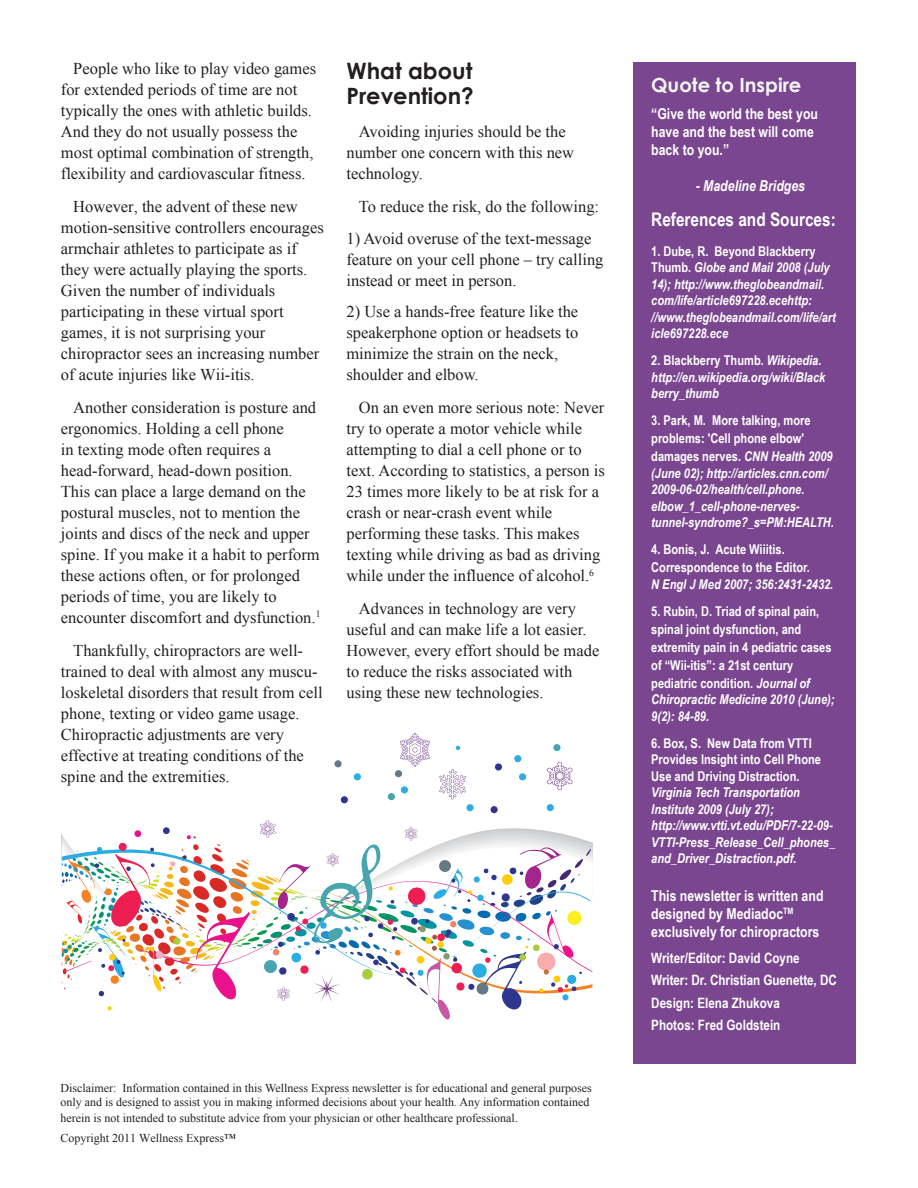
<style>
.page{position:relative;width:918px;height:1188px;background:#fff}
.page>*{position:absolute;margin:0;border:0;box-sizing:border-box;transform-origin:0 0}
.t1{font:700 22.5px/25.5px "Century Gothic";color:#231f20}
.t2{font:700 19.5px "Century Gothic";color:#f5f5f5}
.t3{font:700 18.75px "Arial Narrow";color:#fff}
.t4{font:16.5px/21px "Times New Roman";color:#231f20}
.t5{font:700 15px/18px "Arial Narrow";color:#fff}
.t6{font:italic 700 15px "Arial Narrow";color:#fff}
.t7{font:700 14.25px/22.5px "Arial Narrow";color:#fff}
.t8{font:italic 700 13.5px/16.5px "Arial Narrow";color:#fff}
.t9{font:700 13.5px/18px "Arial Narrow";color:#fff}
.t10{font:12px/13.5px "Times New Roman";color:#231f20}
.s1{font-size:13.5px}
.s2{font-style:normal}
.s3{font-style:italic}
</style>
<div class="page">
<div style="left:633px;top:62px;width:223px;height:1001px;background:#7a468f"></div>
<div style="left:354px;top:773px;width:7px;height:7px;background:#2bace2;border-radius:50%"></div>
<div style="left:401px;top:786px;width:7px;height:7px;background:#2bace2;border-radius:50%"></div>
<div style="left:395px;top:770px;width:7px;height:7px;background:#657984;border-radius:50%"></div>
<div style="left:388px;top:793px;width:7px;height:7px;background:#48a5ae;border-radius:50%"></div>
<div style="left:491px;top:806px;width:7px;height:7px;background:#2e3690;border-radius:50%"></div>
<svg style="left:456px;top:746px;width:4px;height:4px"></svg>
<div style="left:466px;top:804px;width:8px;height:7px;background:#2bace2;border-radius:50%"></div>
<div style="left:495px;top:763px;width:7px;height:8px;background:#2e3690;border-radius:50%"></div>
<div style="left:519px;top:773px;width:7px;height:7px;background:#2bace2;border-radius:50%"></div>
<div style="left:341px;top:796px;width:7px;height:7px;background:#2e3690;border-radius:50%"></div>
<div style="left:553px;top:744px;width:7px;height:7px;background:#48a5ae;border-radius:50%"></div>
<div style="left:547px;top:804px;width:7px;height:7px;background:#2bace2;border-radius:50%"></div>
<div style="left:334px;top:760px;width:8px;height:7px;background:#657984;border-radius:50%"></div>
<div style="left:514px;top:755px;width:7px;height:7px;background:#2bace2;border-radius:50%"></div>
<svg style="left:439px;top:769px;width:27px;height:30px"></svg>
<svg style="left:400px;top:733px;width:30px;height:34px"></svg>
<svg style="left:547px;top:762px;width:26px;height:28px"></svg>
<svg style="left:62px;top:820px;width:529px;height:200px"></svg>
<p class="t4" style="left:61px;top:57px;width:257px;text-indent:12px">People who like to play video games for extended periods of time are not typically the ones with athletic builds.<br>And they do not usually possess the most optimal combination of strength, flexibility and cardiovascular fitness.</p>
<p class="t4" style="left:61px;top:195px;width:265px;text-indent:12px">However, the advent of these new motion-sensitive controllers encourages armchair athletes to participate as if they were actually playing the sports.<br>Given the number of individuals participating in these virtual sport games, it is not surprising your chiropractor sees an increasing number of acute injuries like Wii-itis.</p>
<p class="t4" style="left:61px;top:396px;width:261px;text-indent:12px">Another consideration is posture and ergonomics. Holding a cell phone<br>in texting mode often requires a head-forward, head-down position.<br>This can place a large demand on the postural muscles, not to mention the joints and discs of the neck and upper spine. If you make it a habit to perform these actions often, or for prolonged periods of time, you are likely to encounter discomfort and dysfunction.<sup>1</sup></p>
<p class="t4" style="left:61px;top:639px;width:263px;text-indent:12px">Thankfully, chiropractors are well&shy;trained to deal with almost any muscu&shy;loskeletal disorders that result from cell phone, texting or video game usage.<br>Chiropractic adjustments are very effective at treating conditions of the spine and the extremities.</p>
<h1 class="t1" style="left:346px;top:57px;width:129px">What about<br>Prevention?</h1>
<p class="t4" style="left:346px;top:121px;width:229px;text-indent:12px">Avoiding injuries should be the number one concern with this new technology.</p>
<p class="t4" style="left:359px;top:196px;width:242px">To reduce the risk, do the following:</p>
<p class="t4" style="left:346px;top:227px;width:259px">1) Avoid overuse of the text-message feature on your cell phone – try calling instead or meet in person.</p>
<p class="t4" style="left:346px;top:301px;width:233px">2) Use a hands-free feature like the speakerphone option or headsets to minimize the strain on the neck, shoulder and elbow.</p>
<p class="t4" style="left:346px;top:397px;width:260px;text-indent:12px">On an even more serious note: Never try to operate a motor vehicle while attempting to dial a cell phone or to text. According to statistics, a person is 23 times more likely to be at risk for a crash or near-crash event while performing these tasks. This makes texting while driving as bad as driving while under the influence of alcohol.<sup>6</sup></p>
<p class="t4" style="left:346px;top:598px;width:254px;text-indent:12px">Advances in technology are very useful and can make life a lot easier.<br>However, every effort should be made to reduce the risks associated with using these new technologies.</p>
<p class="t10" style="left:61px;top:1081px;width:533px">Disclaimer: Information contained in this Wellness Express newsletter is for educational and general purposes only and is designed to assist you in making informed decisions about your health. Any information contained</p>
<p class="t10" style="left:61px;top:1108px;width:459px;line-height:19.5px">herein is not intended to substitute advice from your physician or other healthcare professional<span class="s1">.<br></span>Copyright 2011 Wellness Express™</p>
<p class="t2" style="left:651px;top:70px;width:152px">Quote to Inspire</p>
<p class="t5" style="left:651px;top:104px;width:168px">“Give the world the best you have and the best will come back to you.”</p>
<p class="t6" style="left:696px;top:174px;width:111px">- Madeline Bridges</p>
<p class="t3" style="left:651px;top:205px;width:186px">References and Sources:</p>
<p class="t8" style="left:651px;top:242px;width:186px"><span class="s2">1. Dube, R. Beyond Blackberry<br>Thumb.</span> Globe and Mail 2008 (July<br>14); http://www.theglobeandmail. com/life/article697228.ecehttp: //www.theglobeandmail.com/life/art icle697228.ece</p>
<p class="t8" style="left:651px;top:352px;width:176px"><span class="s2">2. Blackberry Thumb.</span> Wikipedia. http://en.wikipedia.org/wiki/Black berry_thumb</p>
<p class="t9" style="left:651px;top:411px;width:183px">3. Park, M. More talking, more problems: 'Cell phone elbow' damages nerves. <span class="s3">CNN Health 2009</span></p>
<p class="t8" style="left:651px;top:464px;width:184px">(June 02); http://articles.cnn.com/ 2009-06-02/health/cell.phone. elbow_1_cell-phone-nerves&shy;tunnel-syndrome?_s=PM:HEALTH<span class="s2">.</span></p>
<p class="t9" style="left:651px;top:540px;width:160px">4. Bonis, J. Acute Wiiitis.<br>Correspondence to the Editor.</p>
<p class="t8" style="left:651px;top:575px;width:184px">N Engl J Med 2007; 356:2431-2432.</p>
<p class="t9" style="left:651px;top:601px;width:182px">5. Rubin, D. Triad of spinal pain, spinal joint dysfunction, and extremity pain in 4 pediatric cases of “Wii-itis”: a 21st century pediatric condition. <span class="s3">Journal of</span></p>
<p class="t8" style="left:651px;top:690px;width:185px">Chiropractic Medicine 2010 (June);<br>9(2): 84-89.</p>
<p class="t9" style="left:651px;top:734px;width:171px;line-height:16.5px">6. Box, S. New Data from VTTI<br>Provides Insight into Cell Phone<br>Use and Driving Distraction.</p>
<p class="t8" style="left:651px;top:783px;width:185px">Virginia Tech Transportation Institute 2009 (July 27); http://www.vtti.vt.edu/PDF/7-22-09- VTTI-Press_Release_Cell_phones_ and_Driver_Distraction.pdf.</p>
<p class="t5" style="left:651px;top:886px;width:174px">This newsletter is written and designed by Mediadoc<sup>TM </sup>exclusively for chiropractors</p>
<p class="t7" style="left:651px;top:946px;width:187px">Writer/Editor: David Coyne<br>Writer: Dr. Christian Guenette, DC<br>Design: Elena Zhukova<br>Photos: Fred Goldstein</p>
</div>
